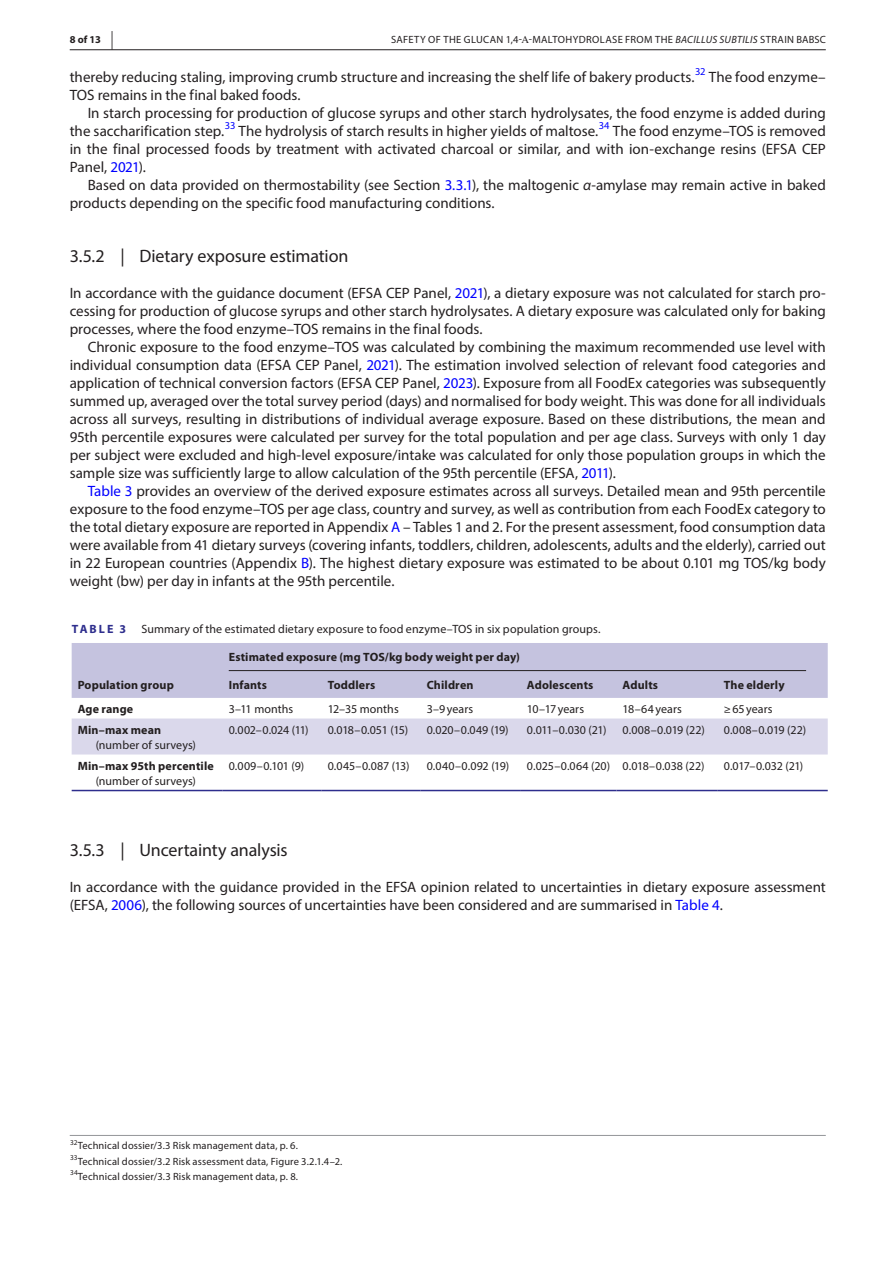
<style>
.page{position:relative;width:893px;height:1263px;background:#fff}
.page>*{position:absolute;margin:0;border:0;box-sizing:border-box;transform-origin:0 0}
.t1{font:18px "Myriad Pro";letter-spacing:-.01em;color:#231f20}
.t2{font:15px/18px "Myriad Pro";color:#231f20;text-align:justify}
.t3{font:12px "Myriad Pro";letter-spacing:.005em;color:#231f20}
.t4{font:700 12px "Myriad Pro";letter-spacing:.015em;color:#231f20}
.t5{font:700 12px "Myriad Pro";letter-spacing:.165em;color:#2e2e8d}
.t6{font:10.5px/15.3px "Myriad Pro";letter-spacing:.015em;color:#231f20}
.t7{font:10.5px "Myriad Pro";letter-spacing:.035em;color:#231f20}
.t8{font:700 10.5px "Myriad Pro";color:#231f20}
.t9{font:10.5px "Myriad Pro";color:#00f}
.t10{font:7.35px "Myriad Pro";color:#231f20}
.s1{font-size:18.6px}
.s2{font-family:"STIX"}
.s3{font-style:italic}
.s4{color:#00f}
</style>
<div class="page">
<hr style="left:70px;top:49px;width:756px;height:1px;background:#231f20">
<hr style="left:70px;top:1135px;width:756px;height:1px;background:#939598">
<div style="left:72px;top:643px;width:756px;height:55px;background:#c5c3df"></div>
<div style="left:72px;top:718px;width:756px;height:36px;background:#dad8eb"></div>
<hr style="left:72px;top:790px;width:151px;height:1px;background:#2e2e8d">
<hr style="left:223px;top:790px;width:99px;height:1px;background:#2e2e8d">
<hr style="left:322px;top:790px;width:99px;height:1px;background:#2e2e8d">
<hr style="left:421px;top:790px;width:100px;height:1px;background:#2e2e8d">
<hr style="left:521px;top:790px;width:95px;height:1px;background:#2e2e8d">
<hr style="left:616px;top:790px;width:102px;height:1px;background:#2e2e8d">
<hr style="left:718px;top:790px;width:110px;height:1px;background:#2e2e8d">
<hr style="left:229px;top:670px;width:577px;height:1px;background:#231f20">
<p class="t8" style="left:70px;top:32px;width:45px">8 of 13 <span class="s1">|</span></p>
<p class="t7" style="left:391px;top:33px;width:436px">SAFETY OF THE GLUCAN 1,4-<span class="s2">Α</span>-MALTOHYDROLASE FROM THE <span class="s3">BACILLUS SUBTILIS</span> STRAIN BABSC</p>
<p class="t2" style="left:70px;top:68px;width:626px">thereby reducing staling, improving crumb structure and increasing the shelf life of bakery products.</p>
<p class="t9" style="left:695px;top:65px;width:12px">32</p>
<p class="t2" style="left:709px;top:68px;width:119px">The food enzyme–</p>
<p class="t2" style="left:70px;top:86px;width:232px">TOS remains in the final baked foods.</p>
<p class="t2" style="left:88px;top:104px;width:740px">In starch processing for production of glucose syrups and other starch hydrolysates, the food enzyme is added during</p>
<p class="t2" style="left:70px;top:122px;width:156px">the saccharification step.</p>
<p class="t9" style="left:225px;top:119px;width:12px">33</p>
<p class="t2" style="left:238px;top:122px;width:361px">The hydrolysis of starch results in higher yields of maltose.</p>
<p class="t9" style="left:599px;top:119px;width:12px">34</p>
<p class="t2" style="left:70px;top:122px;width:758px;text-indent:543px">The food enzyme–TOS is removed in the final processed foods by treatment with activated charcoal or similar, and with ion-exchange resins (EFSA CEP Panel, <span class="s4">2021</span>).</p>
<p class="t2" style="left:70px;top:176px;width:757px;text-indent:18px">Based on data provided on thermostability (see Section <span class="s4">3.3.1</span>), the maltogenic <span class="s3">α</span>-amylase may remain active in baked products depending on the specific food manufacturing conditions.</p>
<p class="t1" style="left:70px;top:245px;width:280px">3.5.2 | Dietary exposure estimation</p>
<p class="t2" style="left:70px;top:284px;width:758px">In accordance with the guidance document (EFSA CEP Panel, <span class="s4">2021</span>), a dietary exposure was not calculated for starch pro&shy;cessing for production of glucose syrups and other starch hydrolysates. A dietary exposure was calculated only for baking processes, where the food enzyme–TOS remains in the final foods.</p>
<p class="t2" style="left:70px;top:338px;width:758px;text-indent:18px">Chronic exposure to the food enzyme–TOS was calculated by combining the maximum recommended use level with individual consumption data (EFSA CEP Panel, <span class="s4">2021</span>). The estimation involved selection of relevant food categories and application of technical conversion factors (EFSA CEP Panel, <span class="s4">2023</span>). Exposure from all FoodEx categories was subsequently summed up, averaged over the total survey period (days) and normalised for body weight. This was done for all individuals across all surveys, resulting in distributions of individual average exposure. Based on these distributions, the mean and 95th percentile exposures were calculated per survey for the total population and per age class. Surveys with only 1 day per subject were excluded and high-level exposure/intake was calculated for only those population groups in which the sample size was sufficiently large to allow calculation of the 95th percentile (EFSA, <span class="s4">2011</span>).</p>
<p class="t2" style="left:70px;top:482px;width:758px;text-indent:18px"><span class="s4">Table 3</span> provides an overview of the derived exposure estimates across all surveys. Detailed mean and 95th percentile exposure to the food enzyme–TOS per age class, country and survey, as well as contribution from each FoodEx category to the total dietary exposure are reported in Appendix <span class="s4">A</span> – Tables 1 and 2. For the present assessment, food consumption data were available from 41 dietary surveys (covering infants, toddlers, children, adolescents, adults and the elderly), carried out in 22 European countries (Appendix <span class="s4">B</span>). The highest dietary exposure was estimated to be about 0.101 mg TOS/kg body weight (bw) per day in infants at the 95th percentile.</p>
<p class="t5" style="left:72px;top:621px;width:56px">TABLE 3</p>
<p class="t3" style="left:141px;top:622px;width:461px">Summary of the estimated dietary exposure to food enzyme–TOS in six population groups.</p>
<p class="t4" style="left:78px;top:677px;width:98px">Population group</p>
<p class="t4" style="left:229px;top:649px;width:293px">Estimated exposure (mg TOS/kg body weight per day)</p>
<p class="t4" style="left:229px;top:677px;width:40px">Infants</p>
<p class="t4" style="left:328px;top:677px;width:49px">Toddlers</p>
<p class="t4" style="left:427px;top:677px;width:48px">Children</p>
<p class="t4" style="left:527px;top:677px;width:68px">Adolescents</p>
<p class="t4" style="left:622px;top:677px;width:37px">Adults</p>
<p class="t4" style="left:724px;top:677px;width:62px">The elderly</p>
<p class="t4" style="left:78px;top:701px;width:57px">Age range</p>
<p class="t3" style="left:229px;top:701px;width:66px">3–11 months</p>
<p class="t3" style="left:328px;top:701px;width:72px">12–35 months</p>
<p class="t3" style="left:427px;top:701px;width:48px">3–9years</p>
<p class="t3" style="left:527px;top:701px;width:59px">10–17years</p>
<p class="t3" style="left:622px;top:701px;width:61px">18–64years</p>
<p class="t3" style="left:724px;top:701px;width:50px">≥65years</p>
<p class="t4" style="left:78px;top:722px;width:85px">Min–max mean</p>
<p class="t3" style="left:96px;top:737px;width:102px">(number of surveys)</p>
<p class="t3" style="left:229px;top:722px;width:81px">0.002–0.024 (11)</p>
<p class="t3" style="left:328px;top:722px;width:82px">0.018–0.051 (15)</p>
<p class="t3" style="left:427px;top:722px;width:83px">0.020–0.049 (19)</p>
<p class="t3" style="left:527px;top:722px;width:81px">0.011–0.030 (21)</p>
<p class="t3" style="left:623px;top:722px;width:84px">0.008–0.019 (22)</p>
<p class="t3" style="left:724px;top:722px;width:84px">0.008–0.019 (22)</p>
<p class="t4" style="left:78px;top:758px;width:138px">Min–max 95th percentile</p>
<p class="t3" style="left:96px;top:773px;width:102px">(number of surveys)</p>
<p class="t3" style="left:229px;top:758px;width:77px">0.009–0.101 (9)</p>
<p class="t3" style="left:328px;top:758px;width:83px">0.045–0.087 (13)</p>
<p class="t3" style="left:427px;top:758px;width:84px">0.040–0.092 (19)</p>
<p class="t3" style="left:527px;top:758px;width:179px">0.025–0.064 (20) 0.018–0.038 (22)</p>
<p class="t3" style="left:724px;top:758px;width:81px">0.017–0.032 (21)</p>
<p class="t1" style="left:70px;top:839px;width:219px">3.5.3 | Uncertainty analysis</p>
<p class="t2" style="left:70px;top:878px;width:758px">In accordance with the guidance provided in the EFSA opinion related to uncertainties in dietary exposure assessment (EFSA, <span class="s4">2006</span>), the following sources of uncertainties have been considered and are summarised in <span class="s4">Table 4</span>.</p>
<p class="t6" style="left:70px;top:1138px;width:274px"><sup>32</sup>Technical dossier/3.3 Risk management data, p. 6.<br><sup>33</sup>Technical dossier/3.2 Risk assessment data, Figure 3.2.1.4–2.</p>
<p class="t10" style="left:70px;top:1168px;width:9px">34</p>
<p class="t6" style="left:78px;top:1169px;width:222px">Technical dossier/3.3 Risk management data, p. 8.</p>
</div>
